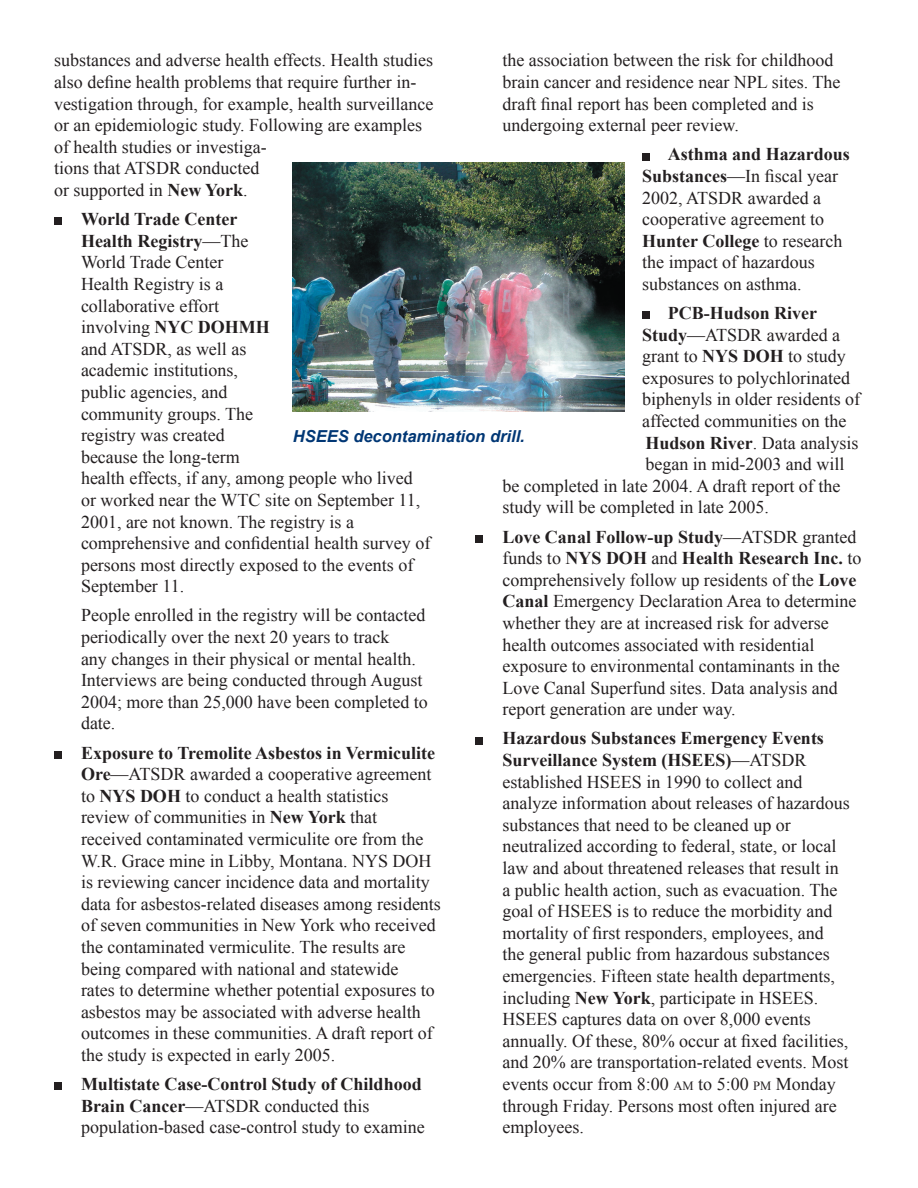
<style>
.page{position:relative;width:918px;height:1188px;background:#fff}
.page>*{position:absolute;margin:0;border:0;box-sizing:border-box;transform-origin:0 0}
.Bullet_Text{font:18px/21.6px "Times New Roman";color:#231f20}
.Body_Text_All{font:18px/21.6px "Times New Roman";color:#231f20}
.Bullet_Text-2{font:700 18px "Times New Roman";color:#231f20}
.Captions{font:italic 700 16.5px "Arial";color:#013775}
.s1{font-weight:700}
.s2{font-size:12.6px}
</style>
<div class="page">
<div style="left:54px;top:218px;width:8px;height:7px;background:#231f20"></div>
<div style="left:54px;top:751px;width:8px;height:8px;background:#231f20"></div>
<div style="left:54px;top:1083px;width:8px;height:7px;background:#231f20"></div>
<div style="left:642px;top:153px;width:8px;height:7px;background:#231f20"></div>
<div style="left:642px;top:312px;width:8px;height:7px;background:#231f20"></div>
<div style="left:476px;top:535px;width:7px;height:8px;background:#231f20"></div>
<div style="left:476px;top:737px;width:7px;height:7px;background:#231f20"></div>
<img style="left:293px;top:163px;width:331px;height:249px">
<p class="Body_Text_All" style="left:54px;top:49px;width:381px">substances and adverse health effects. Health studies also define health problems that require further in&shy;vestigation through, for example, health surveillance or an epidemiologic study. Following are examples of health studies or investiga-<br>tions that ATSDR conducted<br>or supported in <span class="s1">New York</span>.</p>
<p class="Bullet_Text" style="left:81px;top:208px;width:351px"><span class="s1">World Trade Center<br>Health Registry</span>—The<br>World Trade Center<br>Health Registry is a<br>collaborative effort<br>involving <span class="s1">NYC DOHMH<br></span>and ATSDR, as well as<br>academic institutions,<br>public agencies, and<br>community groups. The<br>registry was created<br>because the long-term<br>health effects, if any, among people who lived or worked near the WTC site on September 11,<br>2001, are not known. The registry is a comprehensive and confidential health survey of persons most directly exposed to the events of<br>September 11.</p>
<p class="Bullet_Text" style="left:81px;top:604px;width:348px">People enrolled in the registry will be contacted periodically over the next 20 years to track<br>any changes in their physical or mental health.<br>Interviews are being conducted through August 2004; more than 25,000 have been completed to date.</p>
<p class="Bullet_Text" style="left:81px;top:741px;width:362px"><span class="s1">Exposure to Tremolite Asbestos in Vermiculite Ore</span>—ATSDR awarded a cooperative agreement to <span class="s1">NYS DOH</span> to conduct a health statistics review of communities in <span class="s1">New York</span> that received contaminated vermiculite ore from the W.R. Grace mine in Libby, Montana. NYS DOH is reviewing cancer incidence data and mortality data for asbestos-related diseases among residents of seven communities in New York who received the contaminated vermiculite. The results are being compared with national and statewide<br>rates to determine whether potential exposures to asbestos may be associated with adverse health outcomes in these communities. A draft report of the study is expected in early 2005.</p>
<p class="Bullet_Text" style="left:81px;top:1073px;width:345px"><span class="s1">Multistate Case-Control Study of Childhood<br>Brain Cancer</span>—ATSDR conducted this population-based case-control study to examine</p>
<p class="Bullet_Text" style="left:502px;top:49px;width:339px">the association between the risk for childhood brain cancer and residence near NPL sites. The draft final report has been completed and is undergoing external peer review.</p>
<p class="Bullet_Text" style="left:642px;top:143px;width:209px;text-indent:26px"><span class="s1">Asthma and Hazardous<br>Substances</span>—In fiscal year<br>2002, ATSDR awarded a cooperative agreement to<br><span class="s1">Hunter College</span> to research the impact of hazardous substances on asthma.</p>
<p class="Bullet_Text-2" style="left:668px;top:301px;width:151px">PCB-Hudson River</p>
<p class="Bullet_Text" style="left:642px;top:324px;width:199px"><span class="s1">Study</span>—ATSDR awarded a</p>
<p class="Bullet_Text" style="left:642px;top:345px;width:205px">grant to <span class="s1">NYS DOH</span> to study</p>
<p class="Bullet_Text" style="left:642px;top:367px;width:209px">exposures to polychlorinated</p>
<p class="Bullet_Text" style="left:642px;top:388px;width:219px">biphenyls in older residents of</p>
<p class="Bullet_Text" style="left:642px;top:410px;width:206px">affected communities on the</p>
<p class="Bullet_Text" style="left:645px;top:432px;width:214px"><span class="s1">Hudson River</span>. Data analysis</p>
<p class="Bullet_Text" style="left:645px;top:453px;width:200px">began in mid-2003 and will</p>
<p class="Bullet_Text" style="left:502px;top:475px;width:339px">be completed in late 2004. A draft report of the</p>
<p class="Bullet_Text" style="left:502px;top:496px;width:268px">study will be completed in late 2005.</p>
<p class="Bullet_Text" style="left:502px;top:525px;width:361px"><span class="s1">Love Canal Follow-up Study</span>—ATSDR granted funds to <span class="s1">NYS DOH</span> and <span class="s1">Health Research Inc.</span> to comprehensively follow up residents of the <span class="s1">Love Canal</span> Emergency Declaration Area to determine whether they are at increased risk for adverse health outcomes associated with residential exposure to environmental contaminants in the Love Canal Superfund sites. Data analysis and report generation are under way.</p>
<p class="Bullet_Text" style="left:502px;top:727px;width:349px"><span class="s1">Hazardous Substances Emergency Events Surveillance System (HSEES)</span>—ATSDR established HSEES in 1990 to collect and analyze information about releases of hazardous substances that need to be cleaned up or neutralized according to federal, state, or local law and about threatened releases that result in a public health action, such as evacuation. The goal of HSEES is to reduce the morbidity and mortality of first responders, employees, and the general public from hazardous substances emergencies. Fifteen state health departments, including <span class="s1">New York</span>, participate in HSEES.<br>HSEES captures data on over 8,000 events annually. Of these, 80% occur at fixed facilities, and 20% are transportation-related events. Most events occur from 8:00 <span class="s2">AM</span> to 5:00 <span class="s2">PM</span> Monday through Friday. Persons most often injured are employees.</p>
<p class="Captions" style="left:293px;top:425px;width:233px">HSEES decontamination drill.</p>
</div>
